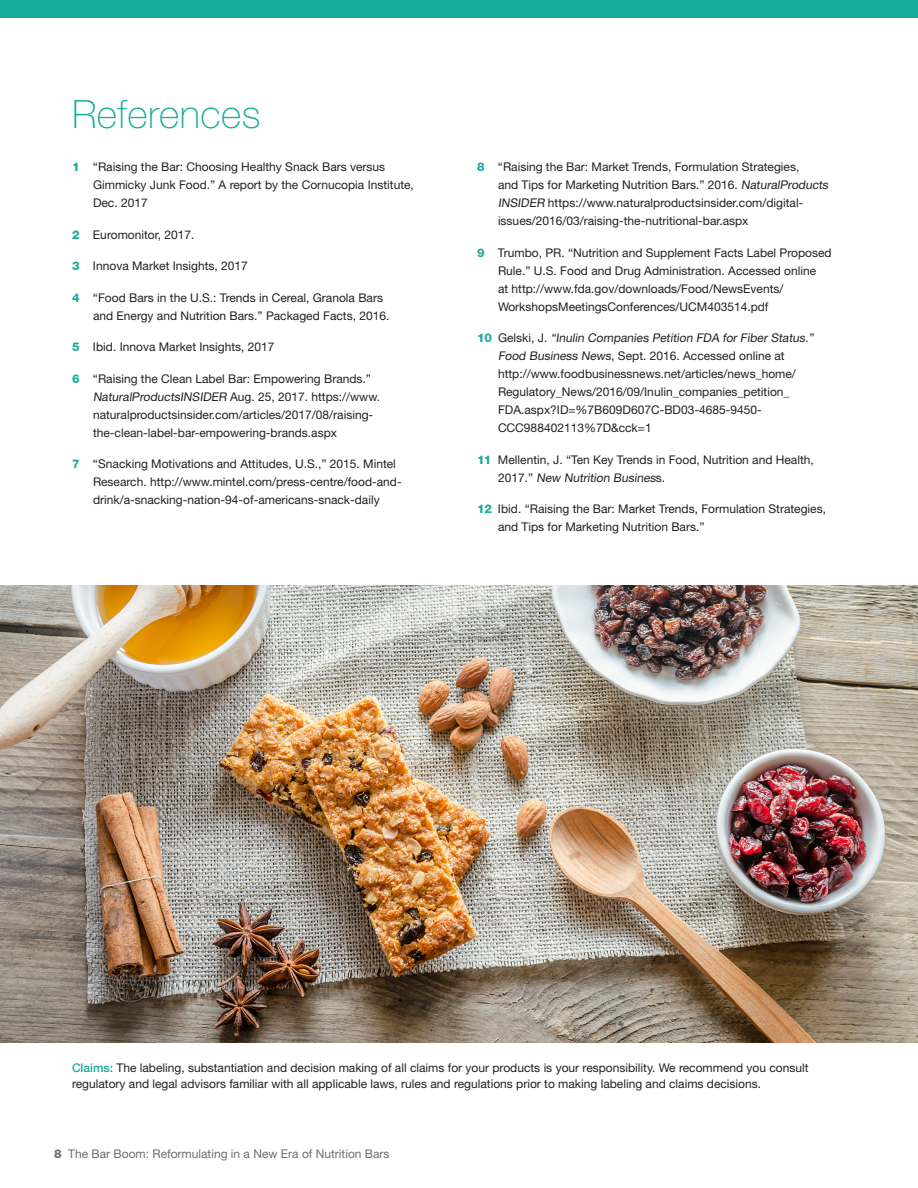
<style>
.page{position:relative;width:918px;height:1188px;background:#fff}
.page>*{position:absolute;margin:0;border:0;box-sizing:border-box;transform-origin:0 0}
.A_hed{font:100 39px "Helvetica Neue";letter-spacing:.01em;color:#16ac99}
.resource_text{font:12px/18px "Helvetica Neue";color:#231f20}
.text_indent{font:12px/15.8px "Helvetica Neue";color:#231f20}
.stat_list{font:12px "Helvetica Neue";color:#6c6d70}
.s1{font-weight:800;color:#16ac99}
.s2{font-weight:500;color:#16ac99}
.s3{font-weight:800}
</style>
<div class="page">
<div style="left:0;top:0;width:918px;height:18px;background:#16ac99"></div>
<img style="left:0;top:585px;width:918px;height:457px">
<p class="A_hed" style="left:72px;top:91px;width:190px">References</p>
<p class="resource_text" style="left:93px;top:158px;width:322px;text-indent:-21px"><span class="s1">1</span> “Raising the Bar: Choosing Healthy Snack Bars versus<br>Gimmicky Junk Food.” A report by the Cornucopia Institute,<br>Dec. 2017</p>
<p class="resource_text" style="left:72px;top:226px;width:124px"><span class="s1">2</span> Euromonitor, 2017.</p>
<p class="resource_text" style="left:72px;top:257px;width:177px"><span class="s1">3</span> Innova Market Insights, 2017</p>
<p class="resource_text" style="left:93px;top:289px;width:298px;text-indent:-21px"><span class="s1">4</span> “Food Bars in the U.S.: Trends in Cereal, Granola Bars and Energy and Nutrition Bars.” Packaged Facts, 2016.</p>
<p class="resource_text" style="left:72px;top:338px;width:204px"><span class="s1">5</span> Ibid. Innova Market Insights, 2017</p>
<p class="resource_text" style="left:93px;top:370px;width:289px;text-indent:-21px"><span class="s1">6</span> “Raising the Clean Label Bar: Empowering Brands.” NaturalProductsINSIDER Au g . 2 5 , 2 0 1 7 . h tt ps ://www. naturalproductsinsider.com/articles/2017/08/raising&shy;the-clean-label-bar-empowering-brands.aspx</p>
<p class="resource_text" style="left:93px;top:455px;width:310px;text-indent:-21px"><span class="s1">7</span> “Snacking Motivations and Attitudes, U.S.,” 2015. Mintel<br>Research. http://www.mintel.com/press-centre/food-and&shy;drink/a-snacking-nation-94-of-americans-snack-daily</p>
<p class="resource_text" style="left:498px;top:158px;width:334px;text-indent:-21px"><span class="s1">8</span> “Raising the Bar: Market Trends, Formulation Strategies,<br>and Tips for Marketing Nutrition Bars.” 2016. NaturalProducts INSIDER https://www.naturalproductsinsider.com/digital&shy;issues/2016/03/raising-the-nutritional-bar.aspx</p>
<p class="resource_text" style="left:498px;top:244px;width:335px;text-indent:-21px"><span class="s1">9</span> Trumbo, PR. “Nutrition and Supplement Facts Label Proposed Rule.” U.S. Food and Drug Administration. Accessed online<br>at http://www.fda.gov/downloads/Food/NewsEvents/ WorkshopsMeetingsConferences/UCM403514.pdf</p>
<p class="resource_text" style="left:498px;top:329px;width:319px;text-indent:-21px"><span class="s1">10</span> G e l s k i , J . “Inulin Companies Petition FDA for Fiber Status.” Food Business News, Sept. 2016. Accessed online at http://www.foodbusinessnews.net/articles/news_home/ Regulatory_News/2016/09/Inulin_companies_petition_ FDA.aspx?ID=%7B609D607C-BD03-4685-9450- CCC988402113%7D&amp;cck=1</p>
<p class="resource_text" style="left:498px;top:451px;width:317px;text-indent:-21px"><span class="s1">11</span> Mellentin, J. “Ten Key Trends in Food, Nutrition and Health,<br>2 0 1 7 . ” New Nutrition Business .</p>
<p class="resource_text" style="left:498px;top:500px;width:330px;text-indent:-21px"><span class="s1">12</span> Ibid. “Raising the Bar: Market Trends, Formulation Strategies, and Tips for Marketing Nutrition Bars.”</p>
<p class="text_indent" style="left:72px;top:1059px;width:738px"><span class="s2">Claims:</span> The labeling, substantiation and decision making of all claims for your products is your responsibility. We recommend you consult regulatory and legal advisors familiar with all applicable laws, rules and regulations prior to making labeling and claims decisions.</p>
<p class="stat_list" style="left:54px;top:1147px;width:337px"><span class="s3">8</span> The Bar Boom: Reformulating in a New Era of Nutrition Bars</p>
</div>
